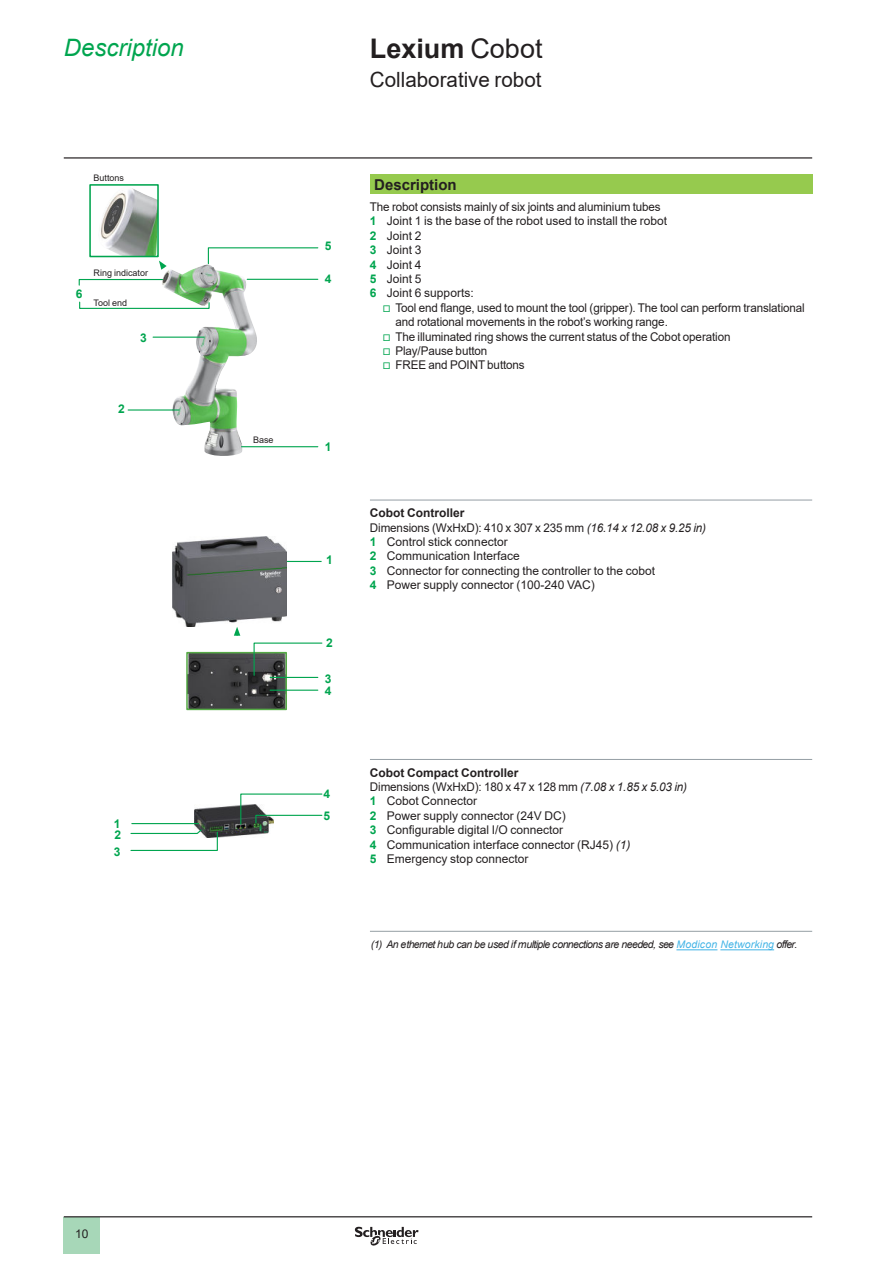
<style>
.page{position:relative;width:893px;height:1263px;background:#fff}
.page>*{position:absolute;margin:0;border:0;box-sizing:border-box;transform-origin:0 0}
.t1{font:700 27px "Arial";color:#231f20}
.t2{font:italic 24px "Arial";color:#00a54f}
.t3{font:21px "Arial";color:#231f20}
.t4{font:700 15px "Arial";color:#231f20}
.t5{font:12px/14.4px "Arial";color:#231f20}
.t6{font:700 12px/12.8px "Arial";color:#00a54f}
.t7{font:italic 10.5px "Arial";letter-spacing:-.055em;color:#231f20}
.t8{font:9px "Arial";color:#231f20}
.s1{font-weight:400}
.s2{font-weight:700;color:#00a54f}
.s3{font-family:"Graph Schneider";color:#00a54f}
.s4{font-weight:700}
.s5{font-style:italic}
.s6{font-style:inherit}
.s7{color:#42b4e6}
</style>
<div class="page">
<hr style="left:64px;top:157px;width:748px;height:2px;background:#231f20">
<div style="left:64px;top:1217px;width:36px;height:37px;background:#a7d7b8"></div>
<hr style="left:64px;top:1216px;width:748px;height:1px;background:#231f20">
<svg style="left:355px;top:1227px;width:64px;height:19px"></svg>
<hr style="left:281px;top:561px;width:41px;height:1px;background:#00a54f">
<img style="left:189px;top:655px;width:95px;height:52px">
<div style="left:186px;top:652px;width:101px;height:58px;border:2px solid #56aa46"></div>
<img style="left:172px;top:536px;width:115px;height:90px">
<img style="left:195px;top:805px;width:74px;height:32px">
<img style="left:162px;top:264px;width:95px;height:192px">
<div style="left:370px;top:174px;width:442px;height:20px;background:#96ca4e"></div>
<hr style="left:242px;top:446px;width:76px;height:1px;background:#00a54f">
<hr style="left:270px;top:690px;width:48px;height:1px;background:#00a54f">
<hr style="left:270px;top:677px;width:48px;height:1px;background:#00a54f">
<hr style="left:128px;top:409px;width:51px;height:2px;background:#00a54f">
<hr style="left:153px;top:337px;width:51px;height:1px;background:#00a54f">
<hr style="left:247px;top:279px;width:71px;height:1px;background:#00a54f">
<svg style="left:207px;top:247px;width:112px;height:18px"></svg>
<svg style="left:130px;top:828px;width:88px;height:23px"></svg>
<svg style="left:234px;top:627px;width:6px;height:9px"></svg>
<svg style="left:240px;top:793px;width:83px;height:32px"></svg>
<hr style="left:132px;top:823px;width:67px;height:1px;background:#00a54f">
<svg style="left:79px;top:301px;width:131px;height:8px"></svg>
<svg style="left:78px;top:278px;width:86px;height:8px"></svg>
<img style="left:100px;top:188px;width:56px;height:66px">
<div style="left:89px;top:184px;width:70px;height:73px;border:2px solid #00a54f"></div>
<svg style="left:159px;top:261px;width:8px;height:9px"></svg>
<svg style="left:253px;top:642px;width:70px;height:34px"></svg>
<hr style="left:370px;top:500px;width:442px;height:1px;background:#959ea4">
<hr style="left:370px;top:759px;width:442px;height:1px;background:#959ea4">
<hr style="left:370px;top:931px;width:442px;height:1px;background:#959ea4">
<hr style="left:720px;top:949px;width:54px;height:1px;background:#42b4e6">
<hr style="left:676px;top:949px;width:41px;height:1px;background:#42b4e6">
<h2 class="t2" style="left:64px;top:38px;width:122px">Description</h2>
<h1 class="t1" style="left:370px;top:38px;width:174px">Lexium <span class="s1">Cobot</span></h1>
<h3 class="t3" style="left:370px;top:72px;width:173px">Collaborative robot</h3>
<p class="t8" style="left:94px;top:175px;width:32px">Buttons</p>
<p class="t6" style="left:76px;top:288px;width:8px">6</p>
<p class="t8" style="left:94px;top:269px;width:56px">Ring indicator</p>
<p class="t8" style="left:94px;top:299px;width:35px">Tool end</p>
<p class="t6" style="left:140px;top:332px;width:8px">3</p>
<p class="t6" style="left:118px;top:402px;width:8px">2</p>
<p class="t6" style="left:114px;top:818px;width:8px">1</p>
<p class="t6" style="left:115px;top:829px;width:8px">2</p>
<p class="t6" style="left:114px;top:845px;width:8px">3</p>
<p class="t8" style="left:253px;top:437px;width:22px">Base</p>
<p class="t6" style="left:325px;top:240px;width:8px">5</p>
<p class="t6" style="left:325px;top:273px;width:8px">4</p>
<p class="t6" style="left:325px;top:440px;width:8px">1</p>
<p class="t6" style="left:326px;top:553px;width:8px">1</p>
<p class="t6" style="left:326px;top:636px;width:8px">2</p>
<p class="t6" style="left:325px;top:672px;width:8px">3<br>4</p>
<p class="t6" style="left:324px;top:784px;width:8px;line-height:21.3px">4<br>5</p>
<p class="t4" style="left:374px;top:174px;width:84px">Description</p>
<p class="t5" style="left:370px;top:201px;width:299px">The robot consists mainly of six joints and aluminium tubes<br><span class="s2">1</span> Joint 1 is the base of the robot used to install the robot<br><span class="s2">2</span> Joint 2<br><span class="s2">3</span> Joint 3<br><span class="s2">4</span> Joint 4<br><span class="s2">5</span> Joint 5<br><span class="s2">6</span> Joint 6 supports:</p>
<p class="t5" style="left:383px;top:300px;width:424px"><span class="s3">v</span> Tool end flange, used to mount the tool (gripper). The tool can perform translational</p>
<p class="t5" style="left:395px;top:316px;width:274px">and rotational movements in the robot’s working range.</p>
<p class="t5" style="left:383px;top:330px;width:349px"><span class="s3">v</span> The illuminated ring shows the current status of the Cobot operation</p>
<p class="t5" style="left:383px;top:344px;width:106px"><span class="s3">v</span> Play/Pause button</p>
<p class="t5" style="left:383px;top:359px;width:144px"><span class="s3">v</span> FREE and POINT buttons</p>
<p class="t5" style="left:370px;top:506px;width:338px"><span class="s4">Cobot Controller<br></span>Dimensions (WxHxD): 410 x 307 x 235 mm <span class="s5">(16.14 x 12.08 x 9.25 in)<br></span><span class="s2">1</span> Control stick connector<br><span class="s2">2</span> Communication Interface<br><span class="s2">3</span> Connector for connecting the controller to the cobot<br><span class="s2">4</span> Power supply connector (100-240 VAC)</p>
<p class="t5" style="left:370px;top:765px;width:319px"><span class="s4">Cobot Compact Controller<br></span>Dimensions (WxHxD): 180 x 47 x 128 mm <span class="s5">(7.08 x 1.85 x 5.03 in)<br></span><span class="s2">1</span> Cobot Connector<br><span class="s2">2</span> Power supply connector (24V DC)<br><span class="s2">3</span> Configurable digital I/O connector<br><span class="s2">4</span> Communication interface connector (RJ45) <span class="s5">(1)<br></span><span class="s2">5</span> Emergency stop connector</p>
<p class="t7" style="left:371px;top:937px;width:428px">(1) An ethernet hub <span class="s6">can</span> be used if multiple connections are needed, see <span class="s7">Modicon Networking</span> offer.</p>
<p class="t5" style="left:75px;top:1228px;width:15px">10</p>
</div>
